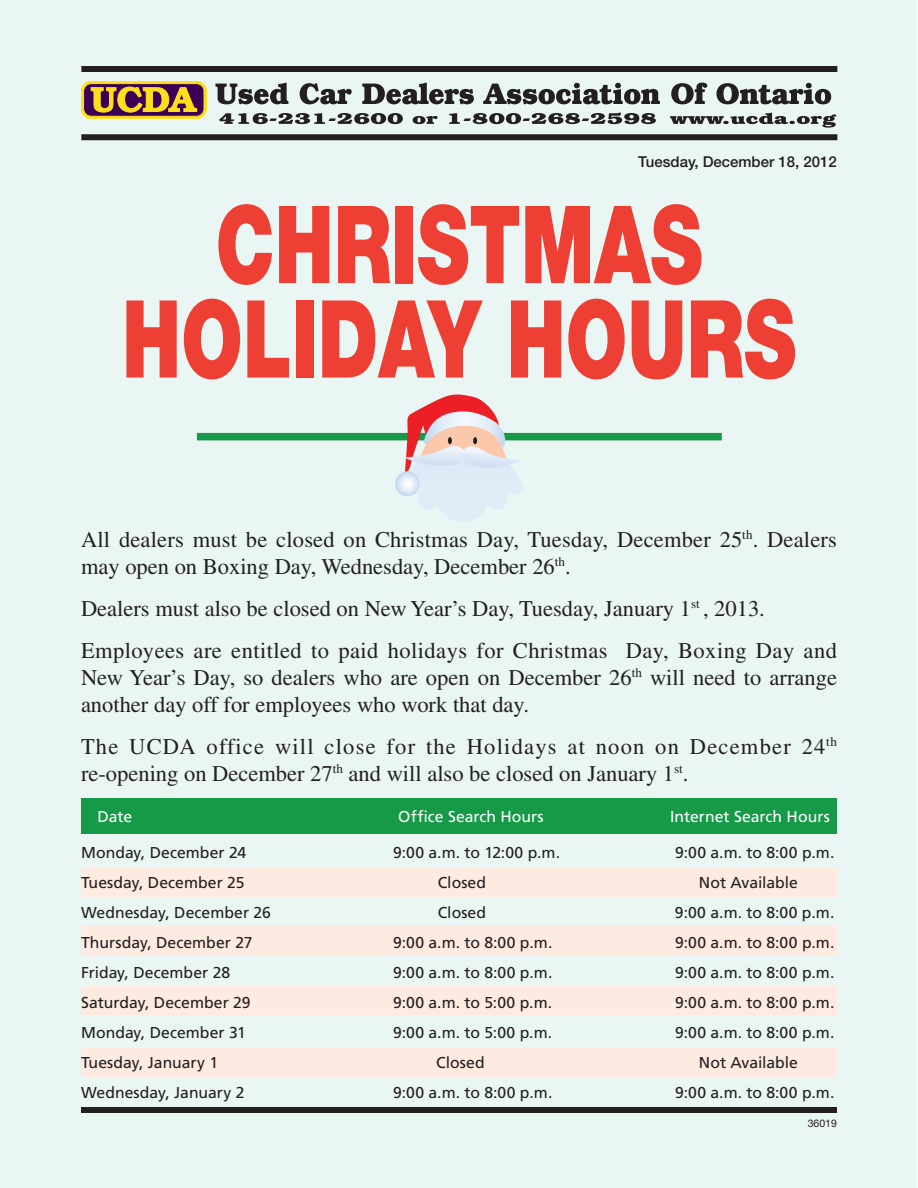
<style>
.page{position:relative;width:918px;height:1188px;background:#fff}
.page>*{position:absolute;margin:0;border:0;box-sizing:border-box;transform-origin:0 0}
.SubHeads{font:900 108px/94.5px "Helvetica Neue LT Std";color:#ee3f34;text-align:center;scale:.72 1}
.Text{font:22.5px/27px "Times LT Std";color:#231f20}
.Text-2{font:22.5px/27px "Times LT Std";letter-spacing:.03em;color:#231f20}
.Body_Text_-_1st_Para{font:15.75px "Frutiger LT Std";color:#231f20}
.Body_Text_-_1st_Para-2{font:15.75px "Frutiger LT Std";color:#fff}
.Text-3{font:500 15px "Helvetica Neue LT Std";color:#231f20}
.Text-4{font:10.5px "Helvetica Neue LT Std";color:#231f20}
</style>
<div class="page">
<div style="left:1px;top:0;width:916px;height:1188px;background:#eaf6f4"></div>
<div style="left:81px;top:1107px;width:756px;height:6px;background:#231f20"></div>
<div style="left:81px;top:83px;width:126px;height:37px;border:2px solid #fff;border-radius:9px"></div>
<svg style="left:215px;top:83px;width:73px;height:21px"></svg>
<svg style="left:300px;top:83px;width:52px;height:21px"></svg>
<svg style="left:362px;top:83px;width:112px;height:21px"></svg>
<svg style="left:483px;top:83px;width:177px;height:21px"></svg>
<svg style="left:671px;top:83px;width:36px;height:21px"></svg>
<svg style="left:716px;top:83px;width:115px;height:21px"></svg>
<svg style="left:219px;top:113px;width:184px;height:11px"></svg>
<svg style="left:413px;top:116px;width:25px;height:8px"></svg>
<svg style="left:449px;top:113px;width:207px;height:11px"></svg>
<svg style="left:670px;top:113px;width:166px;height:15px"></svg>
<div style="left:81px;top:66px;width:756px;height:6px;background:#231f20"></div>
<div style="left:81px;top:134px;width:756px;height:6px;background:#231f20"></div>
<svg style="left:81px;top:81px;width:126px;height:38px;background:#a1753b"></svg>
<div style="left:81px;top:798px;width:756px;height:35px;background:#169a47"></div>
<div style="left:81px;top:868px;width:756px;height:28px;background:#fdeae1"></div>
<div style="left:81px;top:927px;width:756px;height:28px;background:#fdeae1"></div>
<div style="left:81px;top:987px;width:756px;height:28px;background:#fdeae1"></div>
<div style="left:81px;top:1048px;width:756px;height:28px;background:#fdeae1"></div>
<div style="left:197px;top:433px;width:525px;height:7px;background:#169a47"></div>
<svg style="left:395px;top:394px;width:129px;height:103px"></svg>
<p class="Text-3" style="left:638px;top:152px;width:200px">Tuesday, December 18, 2012</p>
<p class="SubHeads" style="left:122px;top:197px;width:938px">CHRISTMAS<br>HOLIDAY HOURS</p>
<p class="Text" style="left:81px;top:526px;width:758px">All dealers must be closed on Christmas Day, Tuesday, December 25<sup>th</sup>. Dealers may open on Boxing Day, Wednesday, December 26<sup>th</sup>.</p>
<p class="Text" style="left:81px;top:595px;width:685px">Dealers must also be closed on New Year’s Day, Tuesday, January 1<sup>st</sup> , 2013.</p>
<p class="Text" style="left:81px;top:637px;width:758px;text-align:justify">Employees are entitled to paid holidays for Christmas Day, Boxing Day and New Year’s Day, so dealers who are open on December 26<sup>th</sup> will need to arrange another day off for employees who work that day.</p>
<p class="Text-2" style="left:81px;top:733px;width:758px">The UCDA office will close for the Holidays at noon on December 24<sup>th </sup>re-opening on December 27<sup>th</sup> and will also be closed on January 1<sup>st</sup>.</p>
<p class="Body_Text_-_1st_Para-2" style="left:98px;top:807px;width:36px">Date</p>
<p class="Body_Text_-_1st_Para-2" style="left:398px;top:807px;width:147px">Office Search Hours</p>
<p class="Body_Text_-_1st_Para-2" style="left:670px;top:807px;width:161px">Internet Search Hours</p>
<p class="Body_Text_-_1st_Para" style="left:81px;top:843px;width:167px">Monday, December 24</p>
<p class="Body_Text_-_1st_Para" style="left:393px;top:843px;width:169px">9:00 a.m. to 12:00 p.m.</p>
<p class="Body_Text_-_1st_Para" style="left:675px;top:843px;width:161px">9:00 a.m. to 8:00 p.m.</p>
<p class="Body_Text_-_1st_Para" style="left:81px;top:873px;width:165px">Tuesday, December 25</p>
<p class="Body_Text_-_1st_Para" style="left:438px;top:873px;width:50px">Closed</p>
<p class="Body_Text_-_1st_Para" style="left:699px;top:873px;width:101px">Not Available</p>
<p class="Body_Text_-_1st_Para" style="left:81px;top:903px;width:191px">Wednesday, December 26</p>
<p class="Body_Text_-_1st_Para" style="left:438px;top:903px;width:50px">Closed</p>
<p class="Body_Text_-_1st_Para" style="left:675px;top:903px;width:161px">9:00 a.m. to 8:00 p.m.</p>
<p class="Body_Text_-_1st_Para" style="left:81px;top:933px;width:173px">Thursday, December 27</p>
<p class="Body_Text_-_1st_Para" style="left:393px;top:933px;width:161px">9:00 a.m. to 8:00 p.m.</p>
<p class="Body_Text_-_1st_Para" style="left:675px;top:933px;width:161px">9:00 a.m. to 8:00 p.m.</p>
<p class="Body_Text_-_1st_Para" style="left:81px;top:963px;width:151px">Friday, December 28</p>
<p class="Body_Text_-_1st_Para" style="left:393px;top:963px;width:161px">9:00 a.m. to 8:00 p.m.</p>
<p class="Body_Text_-_1st_Para" style="left:675px;top:963px;width:161px">9:00 a.m. to 8:00 p.m.</p>
<p class="Body_Text_-_1st_Para" style="left:81px;top:993px;width:171px">Saturday, December 29</p>
<p class="Body_Text_-_1st_Para" style="left:393px;top:993px;width:161px">9:00 a.m. to 5:00 p.m.</p>
<p class="Body_Text_-_1st_Para" style="left:675px;top:993px;width:161px">9:00 a.m. to 8:00 p.m.</p>
<p class="Body_Text_-_1st_Para" style="left:81px;top:1023px;width:167px">Monday, December 31</p>
<p class="Body_Text_-_1st_Para" style="left:393px;top:1023px;width:161px">9:00 a.m. to 5:00 p.m.</p>
<p class="Body_Text_-_1st_Para" style="left:675px;top:1023px;width:161px">9:00 a.m. to 8:00 p.m.</p>
<p class="Body_Text_-_1st_Para" style="left:81px;top:1053px;width:139px">Tuesday, January 1</p>
<p class="Body_Text_-_1st_Para" style="left:436px;top:1053px;width:50px">Closed</p>
<p class="Body_Text_-_1st_Para" style="left:699px;top:1053px;width:101px">Not Available</p>
<p class="Body_Text_-_1st_Para" style="left:81px;top:1083px;width:165px">Wednesday, January 2</p>
<p class="Body_Text_-_1st_Para" style="left:393px;top:1083px;width:161px">9:00 a.m. to 8:00 p.m.</p>
<p class="Body_Text_-_1st_Para" style="left:675px;top:1083px;width:161px">9:00 a.m. to 8:00 p.m.</p>
<p class="Text-4" style="left:808px;top:1117px;width:31px">36019</p>
</div>
